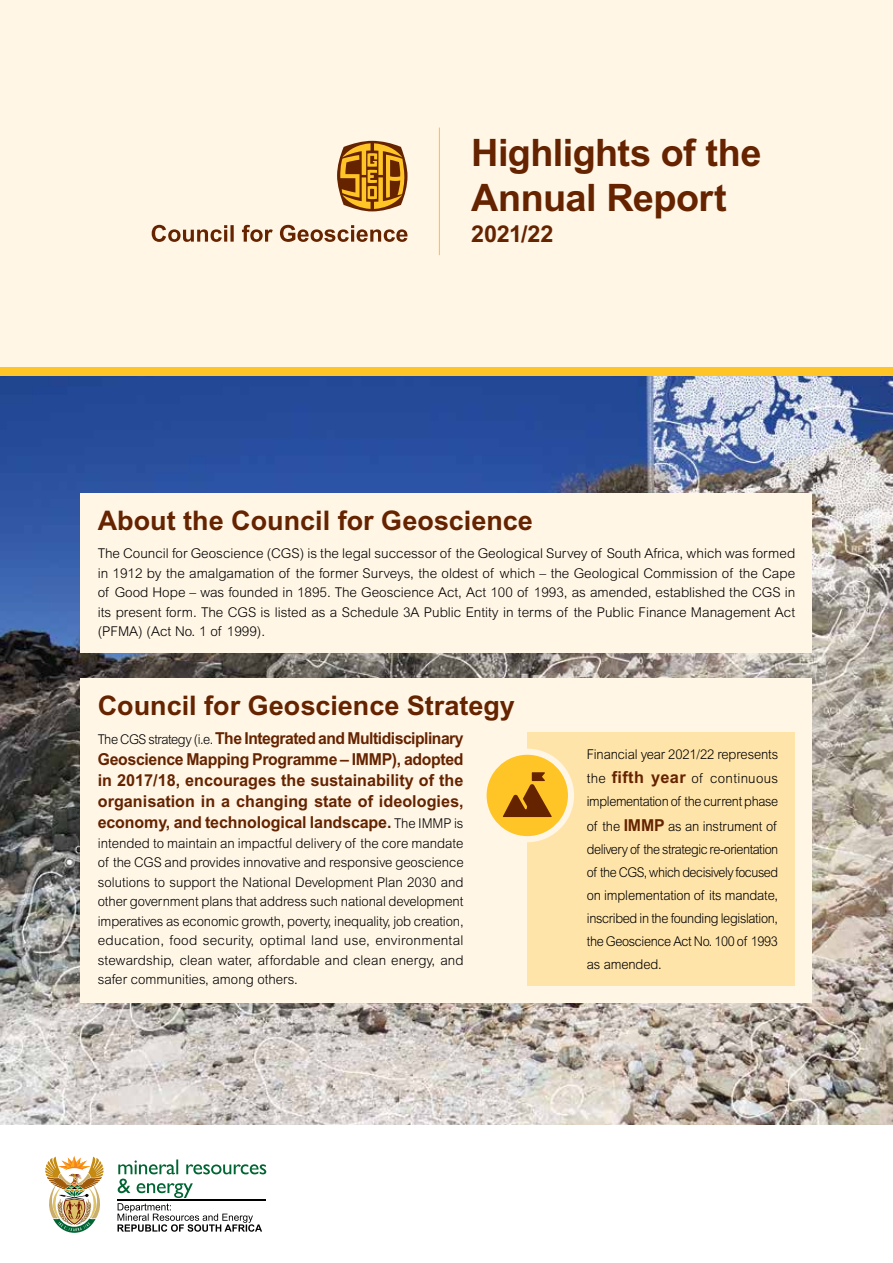
<style>
.page{position:relative;width:893px;height:1263px;background:#fff}
.page>*{position:absolute;margin:0;border:0;box-sizing:border-box;transform-origin:0 0}
.t1{font:700 37.8px/45.5px "Arial MT Std";letter-spacing:-.015em;color:#652300}
.t2{font:700 27px "Arial MT Std";color:#652300}
.t3{font:700 23.25px "Arial MT Std";letter-spacing:-.005em;color:#652300}
.t4{font:700 16.5px/21px "Arial MT Std";letter-spacing:-.01em;color:#652300;text-align:justify;scale:.95 1}
.t5{font:300 13.5px/19.5px "Arial MT Std";letter-spacing:-.01em;color:#000;text-align:justify}
.t6{font:300 13.5px/23px "Arial MT Std";letter-spacing:-.01em;color:#000;text-align:justify;scale:.94 1}
.t7{font:300 13.5px/24.5px "Arial MT Std";letter-spacing:-.03em;color:#000;scale:.94 1}
.t8{font:300 13.5px/24.5px "Arial MT Std";letter-spacing:-.01em;color:#000;scale:.96 1}
.s1{font-weight:300;font-size:13.5px;color:#000}
.s2{font-weight:700;font-size:16.5px;color:#652300}
</style>
<div class="page">
<img style="left:0;top:375px;width:893px;height:750px">
<div style="left:0;top:0;width:893px;height:367px;background:#fff6e6"></div>
<svg style="left:337px;top:141px;width:71px;height:71px;background:#b98331"></svg>
<svg style="left:152px;top:225px;width:256px;height:17px"></svg>
<hr style="left:439px;top:128px;width:1px;height:127px;background:#ffc425">
<div style="left:0;top:367px;width:893px;height:8px;background:#ffc425"></div>
<svg style="left:45px;top:1156px;width:59px;height:77px"></svg>
<svg style="left:117px;top:1159px;width:149px;height:73px"></svg>
<div style="left:81px;top:493px;width:731px;height:160px;background:#fff6e6"></div>
<div style="left:81px;top:679px;width:731px;height:324px;background:#fff6e6"></div>
<div style="left:527px;top:732px;width:268px;height:254px;background:#ffe4aa"></div>
<div style="left:480px;top:749px;width:94px;height:93px;background:#fff6e6;border-radius:50%"></div>
<div style="left:487px;top:755px;width:81px;height:81px;background:#ffc425;border-radius:50%"></div>
<svg style="left:503px;top:772px;width:49px;height:45px"></svg>
<h1 class="t1" style="left:471px;top:129px;width:292px">Highlights of the<br>Annual Report</h1>
<h3 class="t3" style="left:471px;top:220px;width:84px">2021/22</h3>
<h2 class="t2" style="left:98px;top:505px;width:437px">About the Council for Geoscience</h2>
<p class="t5" style="left:98px;top:544px;width:699px">The Council for Geoscience (CGS) is the legal successor of the Geological Survey of South Africa, which was formed in 1912 by the amalgamation of the former Surveys, the oldest of which – the Geological Commission of the Cape of Good Hope – was founded in 1895. The Geoscience Act, Act 100 of 1993, as amended, established the CGS in its present form. The CGS is listed as a Schedule 3A Public Entity in terms of the Public Finance Management Act (PFMA) (Act No. 1 of 1999).</p>
<h2 class="t2" style="left:98px;top:690px;width:419px">Council for Geoscience Strategy</h2>
<p class="t4" style="left:98px;top:728px;width:387px"><span class="s1">The CGS strategy (i.e.</span> The Integrated and Multidisciplinary Geoscience Mapping Programme – IMMP), adopted in 2017/18, encourages the sustainability of the organisation in a changing state of ideologies, economy, and technological landscape. <span class="s1">The IMMP is</span></p>
<p class="t5" style="left:98px;top:833px;width:367px">intended to maintain an impactful delivery of the core mandate of the CGS and provides innovative and responsive geoscience solutions to support the National Development Plan 2030 and other government plans that address such national development imperatives as economic growth, poverty, inequality, job creation, education, food security, optimal land use, environmental stewardship, clean water, affordable and clean energy, and safer communities, among others.</p>
<p class="t8" style="left:587px;top:742px;width:201px">Financial year 2021/22 represents the <span class="s2">fifth year</span> of continuous</p>
<p class="t7" style="left:587px;top:789px;width:205px">implementation of the current phase of the <span class="s2">IMMP</span> as an instrument of</p>
<p class="t6" style="left:587px;top:838px;width:205px">delivery of the strategic re‑orientation of the CGS, which decisively focused on implementation of its mandate, inscribed in the founding legislation, the Geoscience Act No. 100 of 1993 as amended.</p>
</div>
